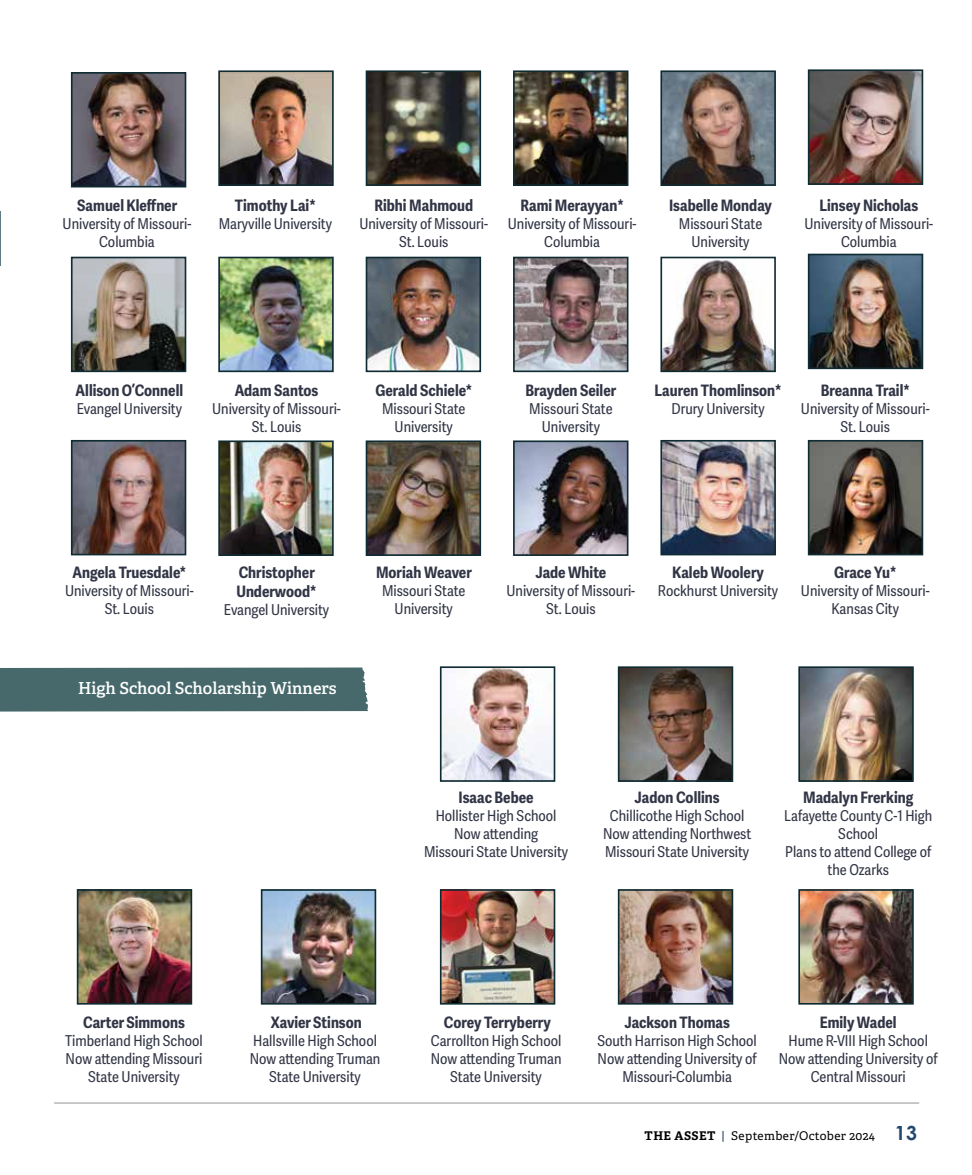
<style>
.page{position:relative;width:972px;height:1175px;background:#fff}
.page>*{position:absolute;margin:0;border:0;box-sizing:border-box;transform-origin:0 0}
.t1{font:600 16.5px "Adelle";color:#fff}
.t2{font:700 15.75px/18.9px "Adelle Sans Cnd";color:#323545}
.t3{font:15px/18px "Adelle Sans Cnd";color:#323545;text-align:center}
.t4{font:12px "Adelle";letter-spacing:.03em;color:#000}
.s1{font-weight:700}
.s2{color:#1e355e}
.s3{font-family:"Century Gothic Pro";font-weight:700;font-size:19.5px;color:#214970}
</style>
<div class="page">
<hr style="left:54px;top:1102px;width:865px;height:1px;background:#000">
<img style="left:74px;top:260px;width:109px;height:109px">
<div style="left:71px;top:257px;width:115px;height:115px;border:2px solid #102c33"></div>
<img style="left:811px;top:257px;width:109px;height:109px">
<div style="left:808px;top:254px;width:115px;height:115px;border:2px solid #102c33"></div>
<img style="left:74px;top:443px;width:109px;height:109px">
<div style="left:71px;top:440px;width:115px;height:115px;border:2px solid #102c33"></div>
<img style="left:811px;top:443px;width:109px;height:109px">
<div style="left:808px;top:440px;width:115px;height:115px;border:2px solid #102c33"></div>
<img style="left:221px;top:260px;width:110px;height:109px">
<div style="left:218px;top:257px;width:116px;height:115px;border:2px solid #102c33"></div>
<img style="left:221px;top:443px;width:110px;height:110px">
<div style="left:218px;top:440px;width:116px;height:116px;border:2px solid #102c33"></div>
<img style="left:369px;top:260px;width:109px;height:109px">
<div style="left:366px;top:257px;width:115px;height:115px;border:2px solid #102c33"></div>
<img style="left:369px;top:443px;width:109px;height:110px">
<div style="left:366px;top:440px;width:115px;height:116px;border:2px solid #102c33"></div>
<img style="left:516px;top:260px;width:109px;height:109px">
<div style="left:513px;top:257px;width:115px;height:115px;border:2px solid #102c33"></div>
<img style="left:516px;top:443px;width:109px;height:110px">
<div style="left:513px;top:440px;width:115px;height:116px;border:2px solid #102c33"></div>
<img style="left:663px;top:260px;width:110px;height:109px">
<div style="left:660px;top:257px;width:116px;height:115px;border:2px solid #102c33"></div>
<img style="left:663px;top:443px;width:110px;height:109px">
<div style="left:660px;top:440px;width:116px;height:115px;border:2px solid #102c33"></div>
<img style="left:80px;top:892px;width:109px;height:109px">
<div style="left:77px;top:889px;width:115px;height:115px;border:2px solid #102c33"></div>
<img style="left:264px;top:892px;width:109px;height:109px">
<div style="left:261px;top:889px;width:115px;height:115px;border:2px solid #102c33"></div>
<div style="left:0;top:667px;width:368px;height:44px;background:#47696b"></div>
<img style="left:443px;top:892px;width:109px;height:109px">
<div style="left:440px;top:889px;width:115px;height:115px;border:2px solid #102c33"></div>
<img style="left:443px;top:669px;width:109px;height:110px">
<div style="left:440px;top:666px;width:115px;height:116px;border:2px solid #102c33"></div>
<img style="left:621px;top:892px;width:109px;height:109px">
<div style="left:618px;top:889px;width:115px;height:115px;border:2px solid #102c33"></div>
<img style="left:621px;top:669px;width:109px;height:110px">
<div style="left:618px;top:666px;width:115px;height:116px;border:2px solid #102c33"></div>
<img style="left:801px;top:892px;width:110px;height:109px">
<div style="left:798px;top:889px;width:116px;height:115px;border:2px solid #102c33"></div>
<img style="left:801px;top:669px;width:110px;height:110px">
<div style="left:798px;top:666px;width:116px;height:116px;border:2px solid #102c33"></div>
<img style="left:369px;top:73px;width:109px;height:110px">
<div style="left:366px;top:70px;width:115px;height:116px;border:2px solid #102c33"></div>
<img style="left:663px;top:73px;width:110px;height:110px">
<div style="left:660px;top:70px;width:116px;height:116px;border:2px solid #102c33"></div>
<img style="left:516px;top:73px;width:109px;height:110px">
<div style="left:513px;top:70px;width:115px;height:116px;border:2px solid #102c33"></div>
<img style="left:811px;top:72px;width:109px;height:110px">
<div style="left:808px;top:69px;width:115px;height:116px;border:2px solid #102c33"></div>
<img style="left:74px;top:75px;width:109px;height:109px">
<div style="left:71px;top:72px;width:115px;height:115px;border:2px solid #102c33"></div>
<img style="left:221px;top:73px;width:110px;height:110px">
<div style="left:218px;top:70px;width:116px;height:116px;border:2px solid #102c33"></div>
<hr style="left:0;top:212px;width:1px;height:54px;background:#5f7c84">
<p class="t2" style="left:77px;top:196px;width:102px">Samuel Kleffner</p>
<p class="t3" style="left:63px;top:214px;width:130px">University of Missouri-<br>Columbia</p>
<p class="t2" style="left:235px;top:196px;width:82px">Timothy Lai*</p>
<p class="t3" style="left:219px;top:214px;width:115px">Maryville University</p>
<p class="t2" style="left:374px;top:196px;width:100px">Ribhi Mahmoud</p>
<p class="t3" style="left:359px;top:214px;width:130px">University of Missouri-<br>St. Louis</p>
<p class="t2" style="left:520px;top:196px;width:105px">Rami Merayyan*</p>
<p class="t3" style="left:508px;top:214px;width:130px">University of Missouri-<br>Columbia</p>
<p class="t2" style="left:669px;top:196px;width:104px">Isabelle Monday</p>
<p class="t3" style="left:679px;top:214px;width:85px">Missouri State<br>University</p>
<p class="t2" style="left:819px;top:196px;width:101px">Linsey Nicholas</p>
<p class="t3" style="left:805px;top:214px;width:130px">University of Missouri-<br>Columbia</p>
<p class="t2" style="left:76px;top:381px;width:109px">Allison O’Connell</p>
<p class="t3" style="left:77px;top:399px;width:107px">Evangel University</p>
<p class="t2" style="left:235px;top:381px;width:85px">Adam Santos</p>
<p class="t3" style="left:212px;top:399px;width:130px">University of Missouri-<br>St. Louis</p>
<p class="t2" style="left:375px;top:381px;width:98px">Gerald Schiele*</p>
<p class="t3" style="left:382px;top:399px;width:85px">Missouri State<br>University</p>
<p class="t2" style="left:526px;top:381px;width:92px">Brayden Seiler</p>
<p class="t3" style="left:529px;top:399px;width:85px">Missouri State<br>University</p>
<p class="t2" style="left:655px;top:381px;width:129px">Lauren Thomlinson*</p>
<p class="t3" style="left:672px;top:399px;width:95px">Drury University</p>
<p class="t2" style="left:821px;top:381px;width:91px">Breanna Trail*</p>
<p class="t3" style="left:801px;top:399px;width:130px">University of Missouri-<br>St. Louis</p>
<p class="t2" style="left:72px;top:563px;width:116px">Angela Truesdale*</p>
<p class="t3" style="left:65px;top:581px;width:130px">University of Missouri-<br>St. Louis</p>
<p class="t2" style="left:236px;top:563px;width:82px">Christopher<br>Underwood*</p>
<p class="t3" style="left:224px;top:600px;width:107px">Evangel University</p>
<p class="t1" style="left:78px;top:677px;width:260px">High School Scholarship Winners</p>
<p class="t2" style="left:376px;top:563px;width:97px">Moriah Weaver</p>
<p class="t3" style="left:382px;top:581px;width:85px">Missouri State<br>University</p>
<p class="t2" style="left:535px;top:563px;width:73px">Jade White</p>
<p class="t3" style="left:507px;top:581px;width:130px">University of Missouri-<br>St. Louis</p>
<p class="t2" style="left:672px;top:563px;width:93px">Kaleb Woolery</p>
<p class="t3" style="left:658px;top:581px;width:122px">Rockhurst University</p>
<p class="t2" style="left:834px;top:563px;width:64px">Grace Yu*</p>
<p class="t3" style="left:801px;top:581px;width:130px">University of Missouri-<br>Kansas City</p>
<p class="t2" style="left:458px;top:788px;width:77px">Isaac Bebee</p>
<p class="t3" style="left:424px;top:806px;width:146px">Hollister High School<br>Now attending<br>Missouri State University</p>
<p class="t2" style="left:635px;top:788px;width:87px">Jadon Collins</p>
<p class="t3" style="left:603px;top:806px;width:150px">Chillicothe High School<br>Now attending Northwest<br>Missouri State University</p>
<p class="t2" style="left:803px;top:788px;width:112px">Madalyn Frerking</p>
<p class="t3" style="left:784px;top:806px;width:150px">Lafayette County C-1 High<br>School<br>Plans to attend College of the Ozarks</p>
<p class="t2" style="left:83px;top:1013px;width:103px">Carter Simmons</p>
<p class="t3" style="left:65px;top:1031px;width:139px">Timberland High School<br>Now attending Missouri<br>State University</p>
<p class="t2" style="left:271px;top:1013px;width:93px">Xavier Stinson</p>
<p class="t3" style="left:250px;top:1031px;width:132px">Hallsville High School<br>Now attending Truman<br>State University</p>
<p class="t2" style="left:444px;top:1013px;width:109px">Corey Terryberry</p>
<p class="t3" style="left:431px;top:1031px;width:132px">Carrollton High School<br>Now attending Truman<br>State University</p>
<p class="t2" style="left:624px;top:1013px;width:107px">Jackson Thomas</p>
<p class="t3" style="left:598px;top:1031px;width:161px">South Harrison High School<br>Now attending University of<br>Missouri-Columbia</p>
<p class="t2" style="left:820px;top:1013px;width:78px">Emily Wadel</p>
<p class="t3" style="left:779px;top:1031px;width:161px">Hume R-VIII High School<br>Now attending University of<br>Central Missouri</p>
<p class="t4" style="left:645px;top:1128px;width:274px"><span class="s1">THE ASSET</span> <span class="s2">|</span> September/October 2024 <span class="s3">13</span></p>
</div>
